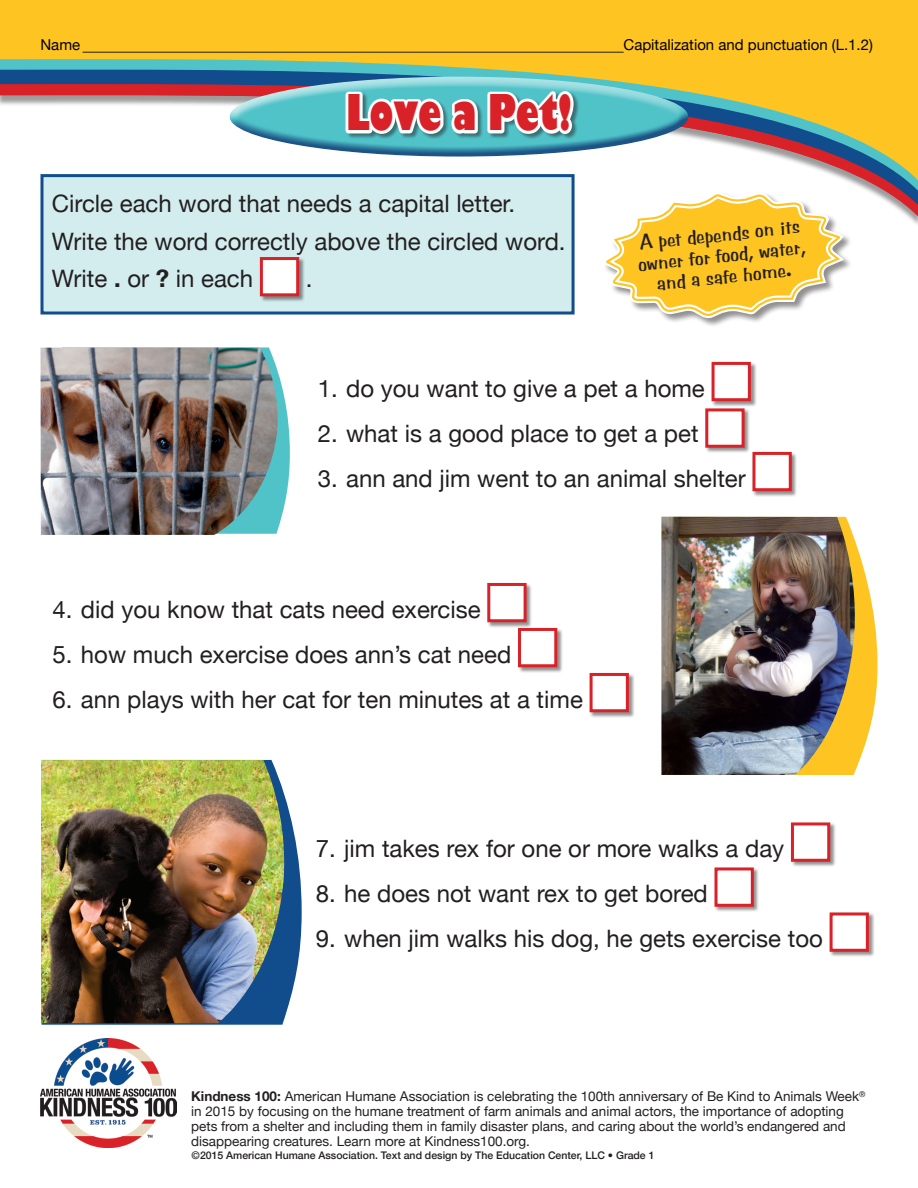
<style>
.page{position:relative;width:918px;height:1188px;background:#fff}
.page>*{position:absolute;margin:0;border:0;box-sizing:border-box;transform-origin:0 0}
.Main_Title{font:800 48px "Gill Sans";color:#d92128;scale:.7 1}
.Body_Copy{font:24px "Helvetica Neue";color:#231f20}
.t1{font:21px/21px "Stimpson";color:#231f20;text-align:center;scale:1.1 1}
.Skill{font:15px "Helvetica Neue";color:#000}
.t2{font:13.5px/15px "Helvetica Neue";color:#231f20}
.t3{font:500 10.5px "Helvetica Neue";color:#231f20}
.s1{font-weight:700}
</style>
<div class="page">
<img style="left:40px;top:1039px;width:137px;height:109px">
<svg style="left:62px;top:347px;width:228px;height:172px"></svg>
<img style="left:40px;top:348px;width:241px;height:187px">
<svg style="left:42px;top:807px;width:260px;height:218px;fill:#114c8c"></svg>
<img style="left:41px;top:760px;width:247px;height:263px">
<div style="left:40px;top:174px;width:535px;height:141px;background:#d3edef;border:3px solid #114c8c"></div>
<svg style="left:40px;top:191px;width:878px;height:14px"></svg>
<svg style="left:40px;top:180px;width:878px;height:11px"></svg>
<svg style="left:0;top:0;width:918px;height:180px;fill:#fec422"></svg>
<hr style="left:83px;top:52px;width:541px;height:1px;background:#231f20">
<div style="left:228px;top:76px;width:461px;height:45px;background:#fff;opacity:.75"></div>
<div style="left:228px;top:107px;width:461px;height:52px;background:#253f8e;opacity:.75"></div>
<div style="left:346px;top:91px;width:234px;height:49px;background:#231f20;opacity:.5"></div>
<svg style="left:343px;top:78px;width:235px;height:61px"></svg>
<div style="left:260px;top:257px;width:45px;height:45px;background:#231f20;opacity:.5"></div>
<div style="left:260px;top:257px;width:39px;height:39px;background:#fff;border:3px solid #d92128"></div>
<div style="left:711px;top:362px;width:46px;height:45px;background:#231f20;opacity:.5"></div>
<div style="left:712px;top:362px;width:39px;height:39px;background:#fff;border:3px solid #d92128"></div>
<div style="left:705px;top:408px;width:46px;height:46px;background:#231f20;opacity:.5"></div>
<div style="left:705px;top:408px;width:40px;height:40px;background:#fff;border:3px solid #d92128"></div>
<div style="left:752px;top:452px;width:46px;height:45px;background:#231f20;opacity:.5"></div>
<div style="left:752px;top:452px;width:40px;height:39px;background:#fff;border:3px solid #d92128"></div>
<div style="left:487px;top:583px;width:46px;height:45px;background:#231f20;opacity:.5"></div>
<div style="left:487px;top:583px;width:40px;height:39px;background:#fff;border:3px solid #d92128"></div>
<div style="left:518px;top:628px;width:45px;height:45px;background:#231f20;opacity:.5"></div>
<div style="left:518px;top:628px;width:39px;height:39px;background:#fff;border:3px solid #d92128"></div>
<div style="left:589px;top:673px;width:46px;height:45px;background:#231f20;opacity:.5"></div>
<div style="left:590px;top:673px;width:39px;height:39px;background:#fff;border:3px solid #d92128"></div>
<div style="left:791px;top:822px;width:45px;height:46px;background:#231f20;opacity:.5"></div>
<div style="left:791px;top:822px;width:39px;height:40px;background:#fff;border:3px solid #d92128"></div>
<div style="left:714px;top:867px;width:46px;height:46px;background:#231f20;opacity:.5"></div>
<div style="left:715px;top:867px;width:39px;height:40px;background:#fff;border:3px solid #d92128"></div>
<div style="left:829px;top:912px;width:46px;height:46px;background:#231f20;opacity:.5"></div>
<div style="left:830px;top:912px;width:39px;height:40px;background:#fff;border:3px solid #d92128"></div>
<svg style="left:856px;top:544px;width:22px;height:225px;fill:#fec422"></svg>
<img style="left:662px;top:517px;width:194px;height:258px">
<div style="left:603px;top:192px;width:250px;height:136px;background:#231f20;opacity:.5"></div>
<svg style="left:601px;top:190px;width:245px;height:129px"></svg>
<p class="Skill" style="left:40px;top:34px;width:41px">Name</p>
<p class="Skill" style="left:624px;top:34px;width:251px">Capitalization and punctuation (L.1.2)</p>
<p class="Main_Title" style="left:346px;top:75px;width:324px">Love a Pet!</p>
<p class="Body_Copy" style="left:52px;top:186px;width:465px">Circle each word that needs a capital letter.</p>
<p class="Body_Copy" style="left:52px;top:224px;width:515px">Write the word correctly above the circled word.</p>
<p class="Body_Copy" style="left:52px;top:261px;width:203px">Write <span class="s1">.</span> or <span class="s1">?</span> in each</p>
<p class="Body_Copy" style="left:306px;top:261px;width:8px">.</p>
<p class="t1" style="left:635px;top:232px;width:155px;rotate:-6deg">A pet depends on its owner for food, water, and a safe home.</p>
<p class="Body_Copy" style="left:318px;top:371px;width:389px">1. do you want to give a pet a home</p>
<p class="Body_Copy" style="left:318px;top:416px;width:382px">2. what is a good place to get a pet</p>
<p class="Body_Copy" style="left:318px;top:461px;width:430px">3. ann and jim went to an animal shelter</p>
<p class="Body_Copy" style="left:53px;top:592px;width:429px">4. did you know that cats need exercise</p>
<p class="Body_Copy" style="left:53px;top:637px;width:460px">5. how much exercise does ann’s cat need</p>
<p class="Body_Copy" style="left:53px;top:682px;width:532px">6. ann plays with her cat for ten minutes at a time</p>
<p class="Body_Copy" style="left:316px;top:831px;width:470px">7. jim takes rex for one or more walks a day</p>
<p class="Body_Copy" style="left:316px;top:876px;width:393px">8. he does not want rex to get bored</p>
<p class="Body_Copy" style="left:316px;top:921px;width:509px">9. when jim walks his dog, he gets exercise too</p>
<p class="t2" style="left:191px;top:1089px;width:676px"><span class="s1">Kindness 100:</span> American Humane Association is celebrating the 100th anniversary of Be Kind to Animals Week<sup>® </sup>in 2015 by focusing on the humane treatment of farm animals and animal actors, the importance of adopting pets from a shelter and including them in family disaster plans, and caring about the world’s endangered and disappearing creatures. Learn more at Kindness100.org.</p>
<p class="t3" style="left:192px;top:1147px;width:464px">©2015 American Humane Association. Text and design by The Education Center, LLC • Grade 1</p>
</div>
